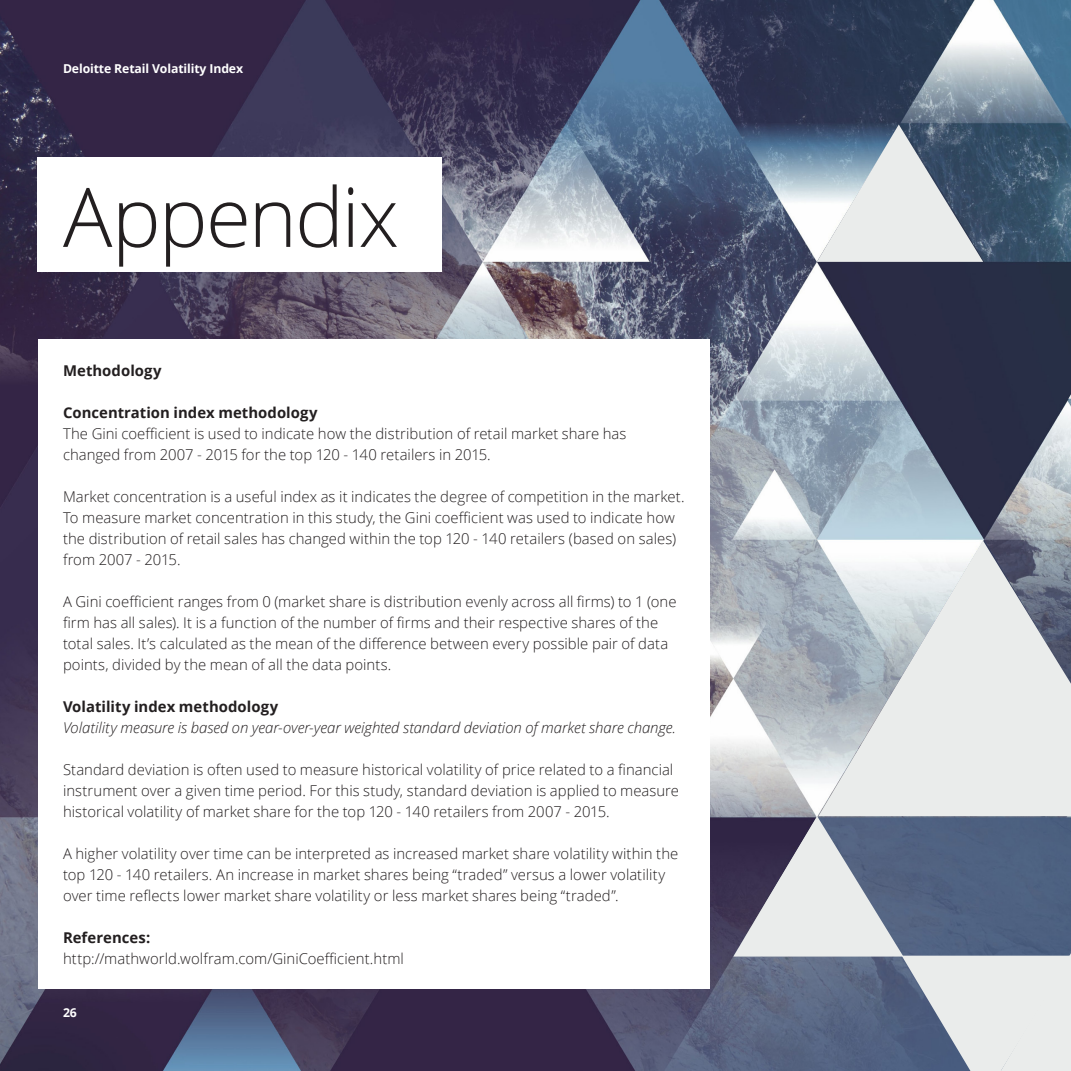
<style>
.page{position:relative;width:1071px;height:1071px;background:#fff}
.page>*{position:absolute;margin:0;border:0;box-sizing:border-box;transform-origin:0 0}
.Story_heading_light{font:300 82.25px "Open Sans";letter-spacing:-.025em;color:#231f20}
.t1{font:300 14.88px/21px "Open Sans";letter-spacing:.005em;color:#231f20}
.t2{font:italic 300 14.88px "Open Sans";color:#231f20}
.Subhead_B__8_5_12pt{font:700 14.88px "Open Sans";letter-spacing:.005em;color:#231f20}
.t3{font:700 12.25px "Open Sans";letter-spacing:-.01em;color:#fff}
</style>
<div class="page">
<img style="left:0;top:0;width:1071px;height:1071px">
<svg style="left:817px;top:125px;width:166px;height:137px;background:#a7b3bd"></svg>
<svg style="left:1068px;top:394px;width:3px;height:5px"></svg>
<svg style="left:733px;top:816px;width:338px;height:255px;background:#818b9f"></svg>
<svg style="left:818px;top:540px;width:253px;height:276px;background:#d2d6da"></svg>
<div style="left:38px;top:158px;width:404px;height:114px;background:#fff"></div>
<div style="left:38px;top:339px;width:672px;height:650px;background:#fff"></div>
<p class="t3" style="left:63px;top:60px;width:182px">Deloitte Retail Volatility Index</p>
<p class="Story_heading_light" style="left:63px;top:161px;width:338px">Appendix</p>
<p class="Subhead_B__8_5_12pt" style="left:63px;top:360px;width:100px">Methodology</p>
<p class="Subhead_B__8_5_12pt" style="left:63px;top:402px;width:256px">Concentration index methodology</p>
<p class="t1" style="left:63px;top:423px;width:565px">The Gini coefficient is used to indicate how the distribution of retail market share has changed from 2007 - 2015 for the top 120 - 140 retailers in 2015.</p>
<p class="t1" style="left:63px;top:486px;width:623px">Market concentration is a useful index as it indicates the degree of competition in the market.<br>To measure market concentration in this study, the Gini coefficient was used to indicate how the distribution of retail sales has changed within the top 120 - 140 retailers (based on sales) from 2007 - 2015.</p>
<p class="t1" style="left:63px;top:591px;width:615px">A Gini coefficient ranges from 0 (market share is distribution evenly across all firms) to 1 (one firm has all sales). It is a function of the number of firms and their respective shares of the total sales. It’s calculated as the mean of the difference between every possible pair of data points, divided by the mean of all the data points.</p>
<p class="Subhead_B__8_5_12pt" style="left:63px;top:696px;width:217px">Volatility index methodology</p>
<p class="t2" style="left:63px;top:717px;width:615px">Volatility measure is based on year-over-year weighted standard deviation of market share change.</p>
<p class="t1" style="left:63px;top:759px;width:618px">Standard deviation is often used to measure historical volatility of price related to a financial instrument over a given time period. For this study, standard deviation is applied to measure historical volatility of market share for the top 120 - 140 retailers from 2007 - 2015.</p>
<p class="t1" style="left:63px;top:843px;width:617px">A higher volatility over time can be interpreted as increased market share volatility within the top 120 - 140 retailers. An increase in market shares being “traded” versus a lower volatility over time reflects lower market share volatility or less market shares being “traded”.</p>
<p class="Subhead_B__8_5_12pt" style="left:63px;top:927px;width:89px">References:</p>
<p class="t1" style="left:63px;top:948px;width:342px">http://mathworld.wolfram.com/GiniCoefficient.html</p>
<p class="t3" style="left:63px;top:1004px;width:15px">26</p>
</div>
